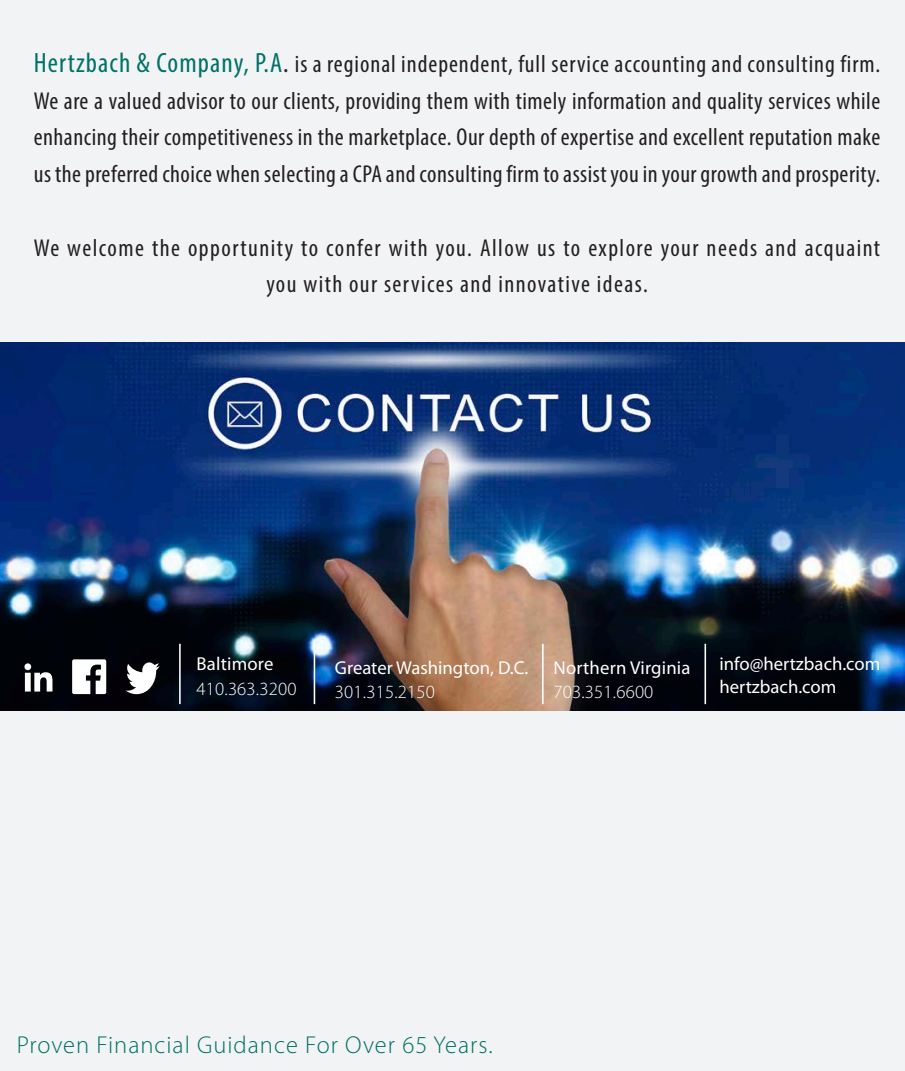
<style>
.page{position:relative;width:905px;height:1071px;background:#fff}
.page>*{position:absolute;margin:0;border:0;box-sizing:border-box;transform-origin:0 0}
.t1{font:condensed 24.5px/36.8px "Myriad Pro";letter-spacing:.04em;color:#231f20;text-align:justify}
.t2{font:condensed 24.5px/36.8px "Myriad Pro";letter-spacing:.06em;color:#231f20;text-align:center}
.t3{font:300 24.5px "Myriad Pro";letter-spacing:.04em;color:#007167}
.t4{font:18.72px "Myriad Pro";color:#fff}
.t5{font:300 18.72px "Myriad Pro";letter-spacing:.01em;color:#fff}
.s1{font-size:28px;color:#007167}
.s2{font-size:28px}
</style>
<div class="page">
<div style="left:0;top:638px;width:905px;height:433px;background:#f2f3f4"></div>
<div style="left:0;top:0;width:905px;height:357px;background:#f2f3f4"></div>
<img style="left:0;top:342px;width:905px;height:368px">
<hr style="left:179px;top:644px;width:2px;height:60px;background:#fff">
<hr style="left:314px;top:644px;width:1px;height:60px;background:#fff">
<hr style="left:542px;top:644px;width:2px;height:60px;background:#fff">
<hr style="left:704px;top:644px;width:2px;height:60px;background:#fff">
<svg style="left:72px;top:659px;width:34px;height:35px"></svg>
<svg style="left:24px;top:663px;width:28px;height:29px"></svg>
<svg style="left:126px;top:662px;width:34px;height:32px"></svg>
<p class="t1" style="left:34px;top:45px;width:848px"><span class="s1">Hertzbach &amp; Company, P.A</span><span class="s2">.</span> is a regional independent, full service accounting and consulting firm.</p>
<p class="t1" style="left:34px;top:82px;width:848px">We are a valued advisor to our clients, providing them with timely information and quality services while enhancing their competitiveness in the marketplace. Our depth of expertise and excellent reputation make us the preferred choice when selecting a CPA and consulting firm to assist you in your growth and prosperity.</p>
<p class="t2" style="left:34px;top:229px;width:848px">We welcome the opportunity to confer with you. Allow us to explore your needs and acquaint you with our services and innovative ideas.</p>
<p class="t4" style="left:197px;top:652px;width:78px">Baltimore</p>
<p class="t5" style="left:197px;top:678px;width:101px">410.363.3200</p>
<p class="t4" style="left:335px;top:656px;width:195px">Greater Washington, D.C.</p>
<p class="t5" style="left:335px;top:682px;width:101px">301.315.2150</p>
<p class="t4" style="left:553px;top:656px;width:138px">Northern Virginia</p>
<p class="t5" style="left:553px;top:682px;width:101px">703.351.6600</p>
<p class="t4" style="left:719px;top:652px;width:163px">info@hertzbach.com</p>
<p class="t4" style="left:719px;top:675px;width:118px">hertzbach.com</p>
<p class="t3" style="left:17px;top:1032px;width:477px">Proven Financial Guidance For Over 65 Years.</p>
</div>
